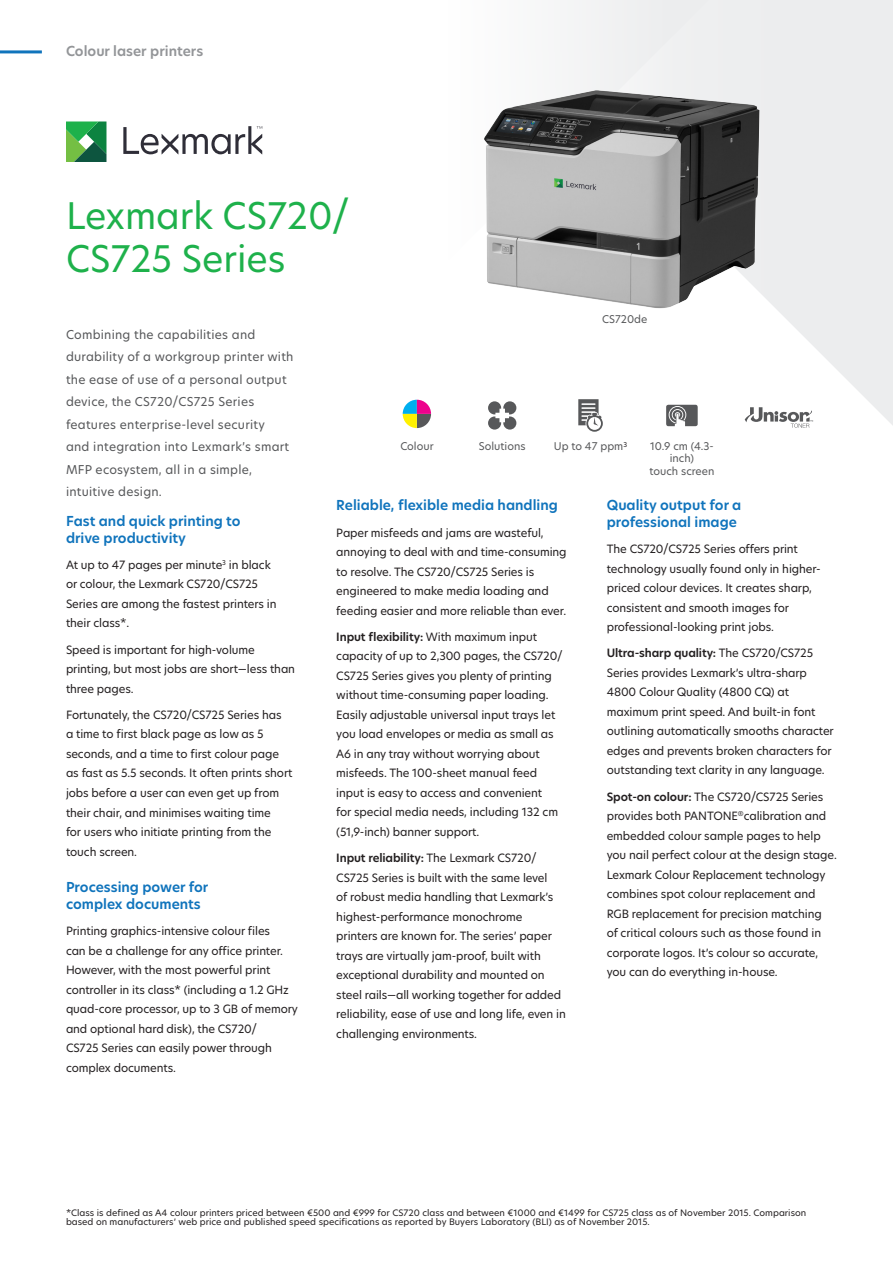
<style>
.page{position:relative;width:893px;height:1263px;background:#fff}
.page>*{position:absolute;margin:0;border:0;box-sizing:border-box;transform-origin:0 0}
.Header_Style_-_Level{font:36px/43.2px "TP Hero";color:#1eb14b}
.Header_Style_-_Level-2{font:600 13.5px/16.5px "TP Hero";color:#1074bc}
.Document_Label_Style{font:600 13.5px "TP Hero";color:#939598}
.Introduction_Paragra{font:12px/22.5px "TP Hero";letter-spacing:.02em;color:#57585a}
.Body_Copy{font:11.25px/19.5px "TP Hero";letter-spacing:-.01em;color:#231f20}
.Features_Icon_Labels{font:10.5px/12.6px "TP Hero";color:#57585a;text-align:center}
.Footnotes{font:8.7px/9px "TP Hero";color:#231f20}
.s1{font-weight:600}
</style>
<div class="page">
<svg style="left:722px;top:0;width:171px;height:425px"></svg>
<svg style="left:402px;top:0;width:320px;height:427px"></svg>
<svg style="left:123px;top:126px;width:139px;height:28px"></svg>
<svg style="left:66px;top:121px;width:40px;height:41px;background:#3f9c55"></svg>
<hr style="left:0;top:50px;width:42px;height:3px;background:#1074bc">
<svg style="left:745px;top:407px;width:68px;height:21px"></svg>
<svg style="left:666px;top:405px;width:32px;height:21px"></svg>
<svg style="left:488px;top:401px;width:28px;height:29px"></svg>
<svg style="left:578px;top:399px;width:25px;height:33px"></svg>
<svg style="left:403px;top:400px;width:28px;height:28px"></svg>
<img style="left:480px;top:82px;width:290px;height:233px">
<p class="Document_Label_Style" style="left:66px;top:42px;width:139px">Colour laser printers</p>
<p class="Header_Style_-_Level" style="left:66px;top:193px;width:285px">Lexmark CS720/<br>CS725 Series</p>
<p class="Features_Icon_Labels" style="left:602px;top:313px;width:47px">CS720de</p>
<p class="Introduction_Paragra" style="left:66px;top:323px;width:229px">Combining the capabilities and durability of a workgroup printer with the ease of use of a personal output device, the CS720/CS725 Series features enterprise-level security<br>and integration into Lexmark’s smart<br>MFP ecosystem, all in a simple, intuitive design.</p>
<p class="Header_Style_-_Level-2" style="left:66px;top:513px;width:176px">Fast and quick printing to drive productivity</p>
<p class="Body_Copy" style="left:66px;top:555px;width:212px">At up to 47 pages per minute<sup>3</sup> in black or colour, the Lexmark CS720/CS725<br>Series are among the fastest printers in their class*.</p>
<p class="Body_Copy" style="left:66px;top:640px;width:231px">Speed is important for high-volume printing, but most jobs are short—less than three pages.</p>
<p class="Body_Copy" style="left:66px;top:705px;width:228px">Fortunately, the CS720/CS725 Series has<br>a time to first black page as low as 5 seconds, and a time to first colour page as fast as 5.5 seconds. It often prints short jobs before a user can even get up from their chair, and minimises waiting time<br>for users who initiate printing from the touch screen.</p>
<p class="Header_Style_-_Level-2" style="left:66px;top:879px;width:144px">Processing power for complex documents</p>
<p class="Body_Copy" style="left:66px;top:921px;width:234px">Printing graphics-intensive colour files<br>can be a challenge for any office printer.<br>However, with the most powerful print controller in its class* (including a 1.2 GHz quad-core processor, up to 3 GB of memory and optional hard disk), the CS720/<br>CS725 Series can easily power through complex documents.</p>
<p class="Features_Icon_Labels" style="left:400px;top:439px;width:35px">Colour</p>
<p class="Features_Icon_Labels" style="left:479px;top:439px;width:48px">Solutions</p>
<p class="Features_Icon_Labels" style="left:554px;top:440px;width:75px">Up to 47 ppm<sup>3</sup></p>
<p class="Features_Icon_Labels" style="left:650px;top:439px;width:65px">10.9 cm (4.3- inch)</p>
<p class="Features_Icon_Labels" style="left:649px;top:465px;width:66px">touch screen</p>
<p class="Header_Style_-_Level-2" style="left:336px;top:497px;width:223px">Reliable, flexible media handling</p>
<p class="Body_Copy" style="left:336px;top:523px;width:232px">Paper misfeeds and jams are wasteful, annoying to deal with and time-consuming to resolve. The CS720/CS725 Series is engineered to make media loading and feeding easier and more reliable than ever.</p>
<p class="Body_Copy" style="left:336px;top:627px;width:228px"><span class="s1">Input flexibility:</span> With maximum input capacity of up to 2,300 pages, the CS720/ CS725 Series gives you plenty of printing without time-consuming paper loading.<br>Easily adjustable universal input trays let you load envelopes or media as small as A6 in any tray without worrying about misfeeds. The 100-sheet manual feed input is easy to access and convenient<br>for special media needs, including 132 cm (51,9-inch) banner support.</p>
<p class="Body_Copy" style="left:336px;top:848px;width:231px"><span class="s1">Input reliability:</span> The Lexmark CS720/ CS725 Series is built with the same level<br>of robust media handling that Lexmark’s highest-performance monochrome printers are known for. The series’ paper trays are virtually jam-proof, built with exceptional durability and mounted on steel rails—all working together for added reliability, ease of use and long life, even in challenging environments.</p>
<p class="Header_Style_-_Level-2" style="left:607px;top:497px;width:136px">Quality output for a professional image</p>
<p class="Body_Copy" style="left:607px;top:539px;width:215px">The CS720/CS725 Series offers print technology usually found only in higher&shy;priced colour devices. It creates sharp, consistent and smooth images for professional-looking print jobs.</p>
<p class="Body_Copy" style="left:607px;top:643px;width:229px"><span class="s1">Ultra-sharp quality:</span> The CS720/CS725<br>Series provides Lexmark’s ultra-sharp 4800 Colour Quality (4800 CQ) at maximum print speed. And built-in font outlining automatically smooths character edges and prevents broken characters for outstanding text clarity in any language.</p>
<p class="Body_Copy" style="left:607px;top:787px;width:232px"><span class="s1">Spot-on colour:</span> The CS720/CS725 Series provides both PANTONE<sup>®</sup>calibration and embedded colour sample pages to help you nail perfect colour at the design stage.<br>Lexmark Colour Replacement technology combines spot colour replacement and RGB replacement for precision matching<br>of critical colours such as those found in corporate logos. It’s colour so accurate, you can do everything in-house.</p>
<p class="Footnotes" style="left:66px;top:1208px;width:742px">*Class is defined as A4 colour printers priced between €500 and €999 for CS720 class and between €1000 and €1499 for CS725 class as of November 2015. Comparison based on manufacturers’ web price and published speed specifications as reported by Buyers Laboratory (BLI) as of November 2015.</p>
</div>
